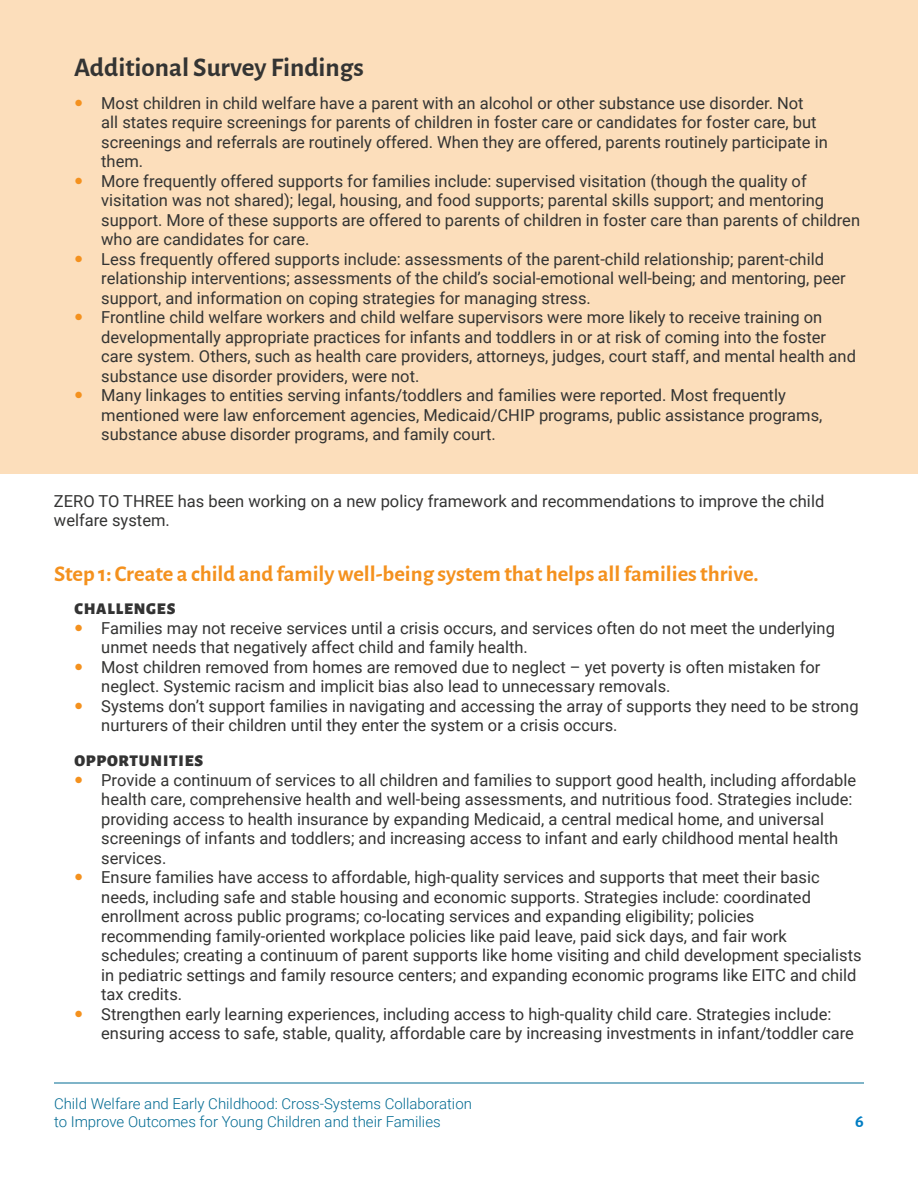
<style>
.page{position:relative;width:918px;height:1188px;background:#fff}
.page>*{position:absolute;margin:0;border:0;box-sizing:border-box;transform-origin:0 0}
.t1{font:700 27px "Alegreya Sans";color:#343433}
.t2{font:700 22.5px "Alegreya Sans";color:#f4911e}
.t3{font:700 18px "Alegreya Sans";color:#007dc3}
.t4{font:16.5px/19.5px "Roboto";color:#343433}
.t5{font:900 16.5px "Alegreya Sans";letter-spacing:.05em;color:#333}
.t6{font:300 15px/18px "Roboto";color:#006a92}
</style>
<div class="page">
<hr style="left:54px;top:1083px;width:810px;height:1px;background:#006a92">
<div style="left:0;top:0;width:918px;height:473px;background:#fcdebb"></div>
<h1 class="t1" style="left:74px;top:47px;width:291px">Additional Survey Findings</h1>
<p class="t4" style="left:101px;top:92px;width:760px">Most children in child welfare have a parent with an alcohol or other substance use disorder. Not<br>all states require screenings for parents of children in foster care or candidates for foster care, but screenings and referrals are routinely offered. When they are offered, parents routinely participate in them.<br>More frequently offered supports for families include: supervised visitation (though the quality of visitation was not shared); legal, housing, and food supports; parental skills support; and mentoring support. More of these supports are offered to parents of children in foster care than parents of children who are candidates for care.<br>Less frequently offered supports include: assessments of the parent-child relationship; parent-child relationship interventions; assessments of the child’s social-emotional well-being; and mentoring, peer support, and information on coping strategies for managing stress.<br>Frontline child welfare workers and child welfare supervisors were more likely to receive training on developmentally appropriate practices for infants and toddlers in or at risk of coming into the foster care system. Others, such as health care providers, attorneys, judges, court staff, and mental health and substance use disorder providers, were not.<br>Many linkages to entities serving infants/toddlers and families were reported. Most frequently mentioned were law enforcement agencies, Medicaid/CHIP programs, public assistance programs, substance abuse disorder programs, and family court.</p>
<p class="t4" style="left:54px;top:491px;width:772px">ZERO TO THREE has been working on a new policy framework and recommendations to improve the child welfare system.</p>
<h2 class="t2" style="left:54px;top:557px;width:706px">Step 1: Create a child and family well-being system that helps all families thrive.</h2>
<p class="t5" style="left:74px;top:596px;width:103px">CHALLENGES</p>
<p class="t4" style="left:101px;top:617px;width:759px">Families may not receive services until a crisis occurs, and services often do not meet the underlying unmet needs that negatively affect child and family health.<br>Most children removed from homes are removed due to neglect – yet poverty is often mistaken for neglect. Systemic racism and implicit bias also lead to unnecessary removals.<br>Systems don’t support families in navigating and accessing the array of supports they need to be strong nurturers of their children until they enter the system or a crisis occurs.</p>
<p class="t5" style="left:74px;top:748px;width:130px">OPPORTUNITIES</p>
<p class="t4" style="left:101px;top:770px;width:762px">Provide a continuum of services to all children and families to support good health, including affordable health care, comprehensive health and well-being assessments, and nutritious food. Strategies include: providing access to health insurance by expanding Medicaid, a central medical home, and universal screenings of infants and toddlers; and increasing access to infant and early childhood mental health services.<br>Ensure families have access to affordable, high-quality services and supports that meet their basic needs, including safe and stable housing and economic supports. Strategies include: coordinated enrollment across public programs; co-locating services and expanding eligibility; policies recommending family-oriented workplace policies like paid leave, paid sick days, and fair work schedules; creating a continuum of parent supports like home visiting and child development specialists in pediatric settings and family resource centers; and expanding economic programs like EITC and child tax credits.<br>Strengthen early learning experiences, including access to high-quality child care. Strategies include: ensuring access to safe, stable, quality, affordable care by increasing investments in infant/toddler care</p>
<p class="t6" style="left:54px;top:1094px;width:419px">Child Welfare and Early Childhood: Cross-Systems Collaboration to Improve Outcomes for Young Children and their Families</p>
<p class="t3" style="left:855px;top:1107px;width:10px">6</p>
</div>
